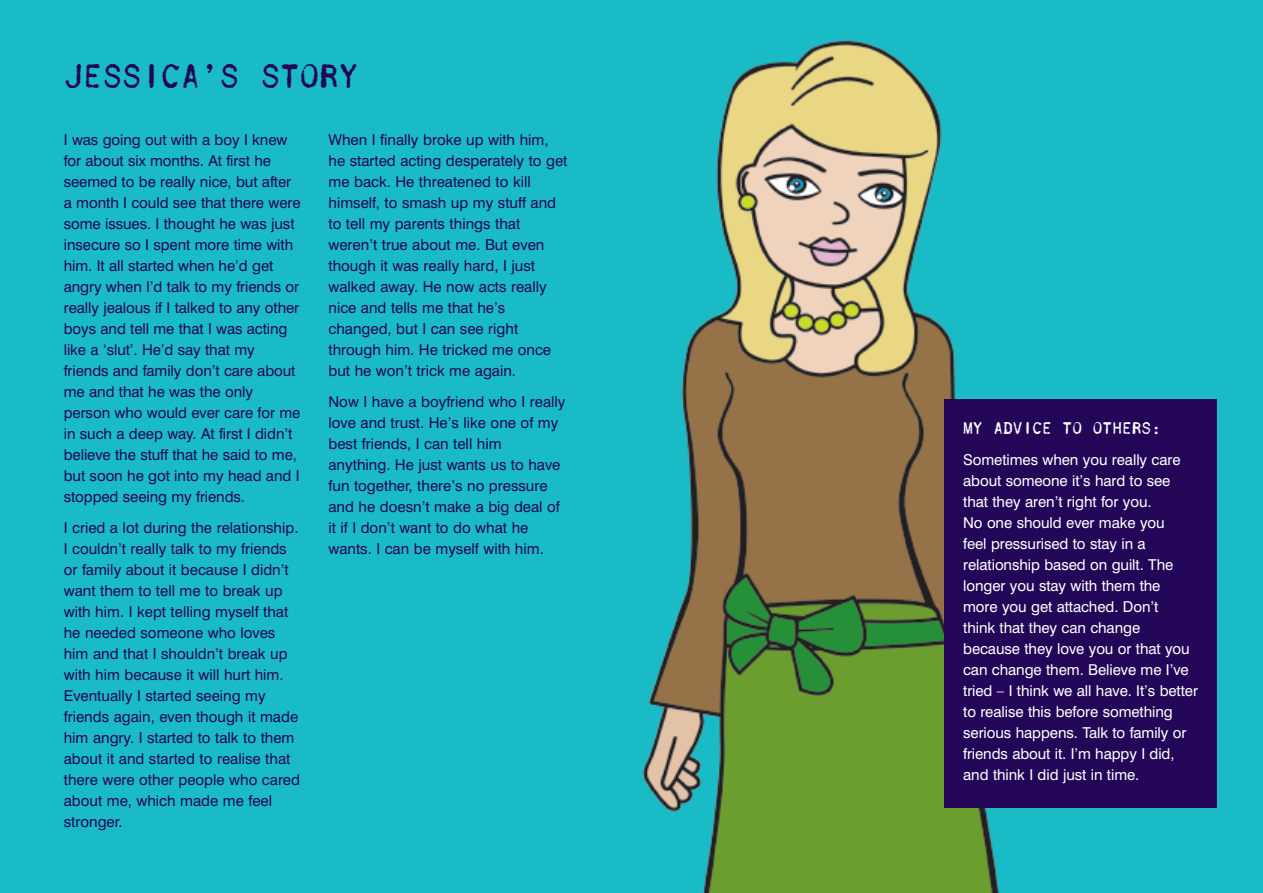
<style>
.page{position:relative;width:1263px;height:893px;background:#fff}
.page>*{position:absolute;margin:0;border:0;box-sizing:border-box;transform-origin:0 0}
.t1{font:30px "Cablegram Urgent";color:#230658}
.t2{font:15px/21px "Swiss 721 BT";color:#230658}
.t3{font:15px/21px "Swiss 721 BT";letter-spacing:-.005em;color:#fff}
.t4{font:15px "Cablegram Urgent";color:#fff}
</style>
<div class="page">
<img style="left:0;top:0;width:1263px;height:893px">
<div style="left:944px;top:400px;width:272px;height:408px;background:#230658"></div>
<h1 class="t1" style="left:64px;top:60px;width:296px">JESSICA’S STORY</h1>
<p class="t2" style="left:64px;top:130px;width:238px">I was going out with a boy I knew for about six months. At first he seemed to be really nice, but after a month I could see that there were some issues. I thought he was just insecure so I spent more time with him. It all started when he’d get angry when I’d talk to my friends or really jealous if I talked to any other boys and tell me that I was acting like a ‘slut’. He’d say that my friends and family don’t care about me and that he was the only person who would ever care for me in such a deep way. At first I didn’t believe the stuff that he said to me, but soon he got into my head and I stopped seeing my friends.</p>
<p class="t2" style="left:64px;top:519px;width:238px">I cried a lot during the relationship.<br>I couldn’t really talk to my friends or family about it because I didn’t want them to tell me to break up with him. I kept telling myself that he needed someone who loves him and that I shouldn’t break up with him because it will hurt him.<br>Eventually I started seeing my friends again, even though it made him angry. I started to talk to them about it and started to realise that there were other people who cared about me, which made me feel stronger.</p>
<p class="t2" style="left:328px;top:130px;width:240px">When I finally broke up with him, he started acting desperately to get me back. He threatened to kill himself, to smash up my stuff and to tell my parents things that weren’t true about me. But even though it was really hard, I just walked away. He now acts really nice and tells me that he’s changed, but I can see right through him. He tricked me once but he won’t trick me again.</p>
<p class="t2" style="left:328px;top:393px;width:239px">Now I have a boyfriend who I really love and trust. He’s like one of my best friends, I can tell him anything. He just wants us to have fun together, there’s no pressure and he doesn’t make a big deal of it if I don’t want to do what he wants. I can be myself with him.</p>
<p class="t4" style="left:963px;top:420px;width:199px">MY ADVICE TO OTHERS:</p>
<p class="t3" style="left:963px;top:451px;width:236px">Sometimes when you really care about someone it’s hard to see that they aren’t right for you.<br>No one should ever make you<br>feel pressurised to stay in a relationship based on guilt. The longer you stay with them the more you get attached. Don’t<br>think that they can change because they love you or that you can change them. Believe me I’ve tried – I think we all have. It’s better to realise this before something serious happens. Talk to family or friends about it. I’m happy I did, and think I did just in time.</p>
</div>
